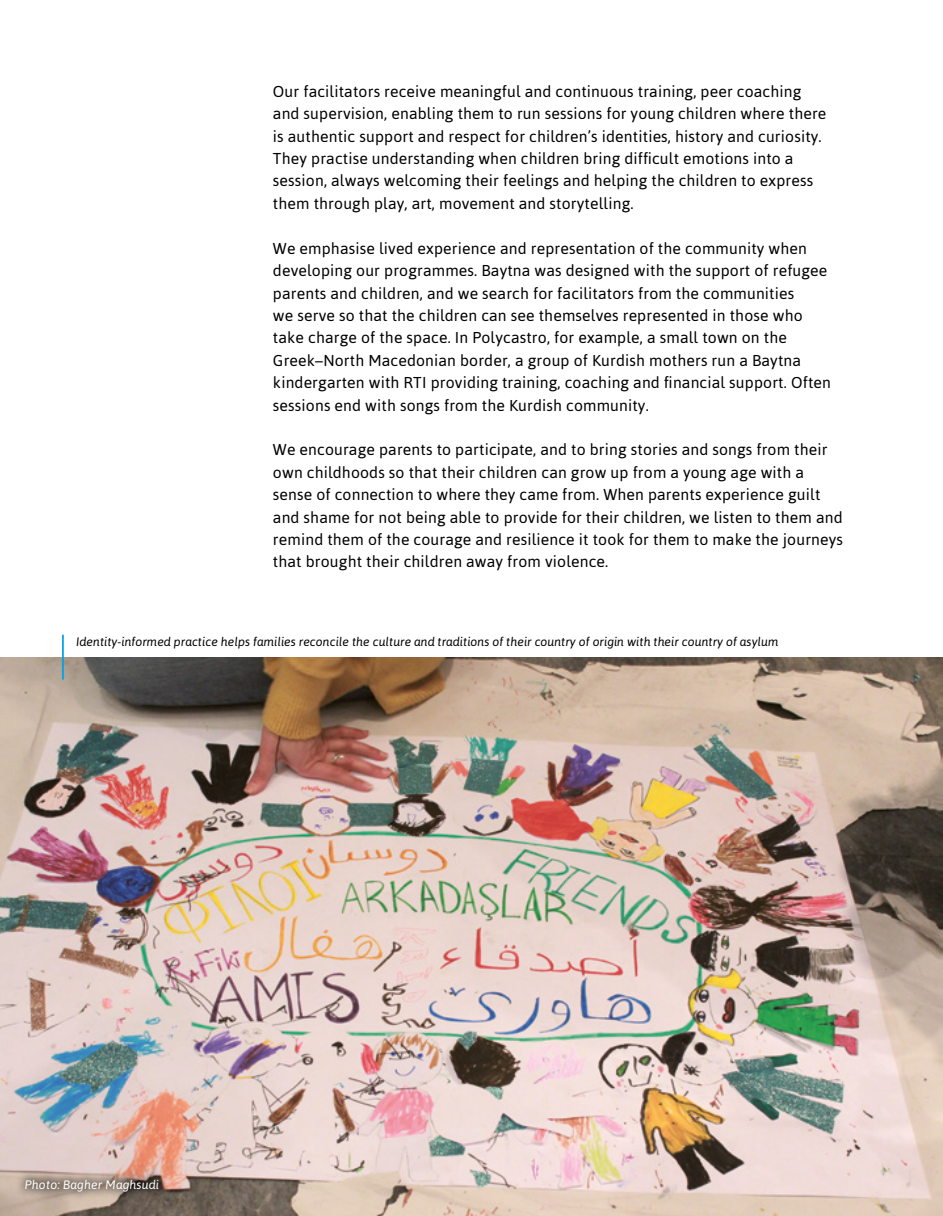
<style>
.page{position:relative;width:943px;height:1216px;background:#fff}
.page>*{position:absolute;margin:0;border:0;box-sizing:border-box;transform-origin:0 0}
.t1{font:15.75px/22.4px "Asap";letter-spacing:.01em;color:#000}
.t2{font:italic 12.25px "Asap";color:#000}
.t3{font:italic 12.25px "Asap";letter-spacing:.01em;color:#fff}
</style>
<div class="page">
<img style="left:0;top:657px;width:943px;height:558px">
<div style="left:15px;top:1169px;width:154px;height:32px;background:#000;opacity:.4"></div>
<hr style="left:62px;top:634px;width:2px;height:45px;background:#00a2e6">
<p class="t1" style="left:273px;top:80px;width:555px">Our facilitators receive meaningful and continuous training, peer coaching and supervision, enabling them to run sessions for young children where there is authentic support and respect for children’s identities, history and curiosity.<br>They practise understanding when children bring difficult emotions into a session, always welcoming their feelings and helping the children to express them through play, art, movement and storytelling.</p>
<p class="t1" style="left:273px;top:237px;width:559px">We emphasise lived experience and representation of the community when developing our programmes. Baytna was designed with the support of refugee parents and children, and we search for facilitators from the communities<br>we serve so that the children can see themselves represented in those who take charge of the space. In Polycastro, for example, a small town on the Greek–North Macedonian border, a group of Kurdish mothers run a Baytna kindergarten with RTI providing training, coaching and financial support. Often sessions end with songs from the Kurdish community.</p>
<p class="t1" style="left:273px;top:438px;width:571px">We encourage parents to participate, and to bring stories and songs from their own childhoods so that their children can grow up from a young age with a sense of connection to where they came from. When parents experience guilt and shame for not being able to provide for their children, we listen to them and remind them of the courage and resilience it took for them to make the journeys that brought their children away from violence.</p>
<p class="t2" style="left:76px;top:634px;width:703px">Identity-informed practice helps families reconcile the culture and traditions of their country of origin with their country of asylum</p>
<p class="t3" style="left:25px;top:1177px;width:136px">Photo: Bagher Maghsudi</p>
</div>
